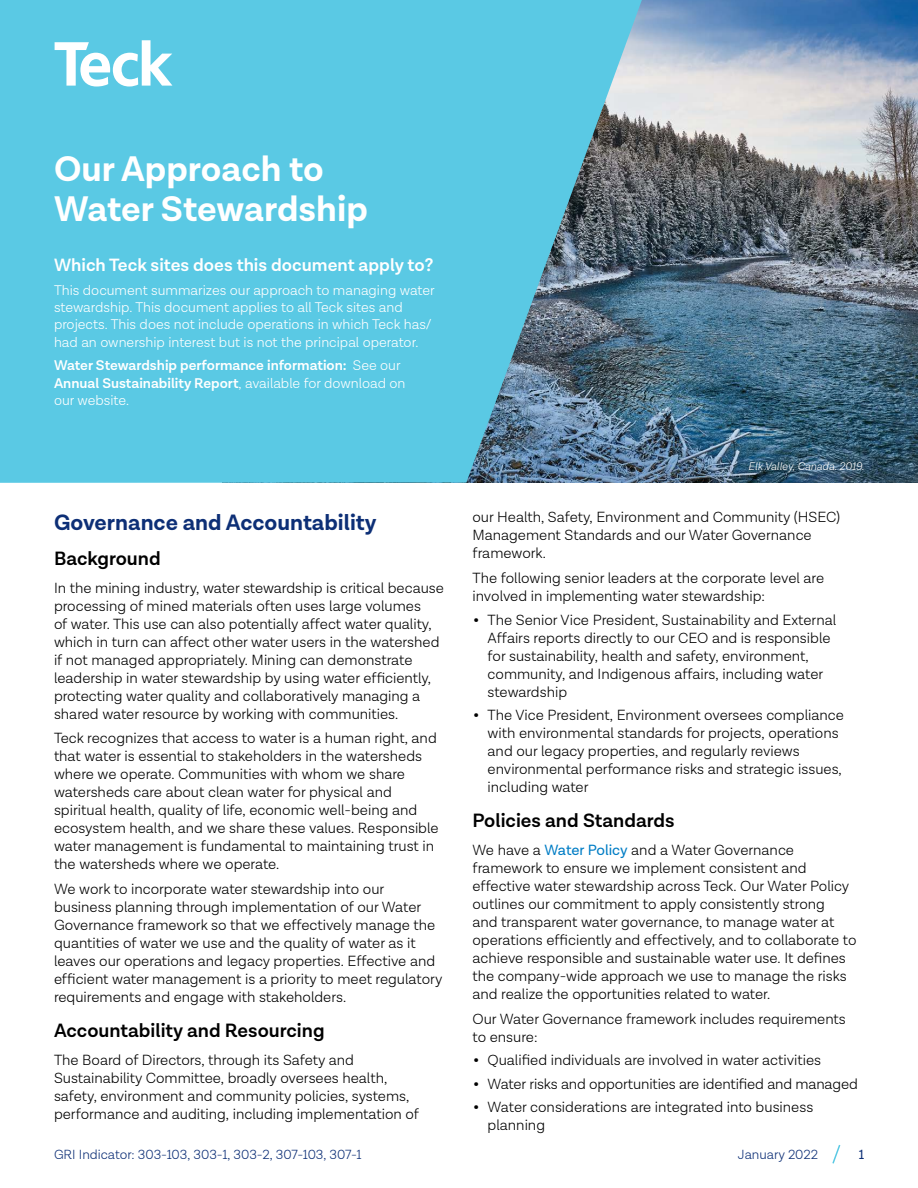
<style>
.page{position:relative;width:918px;height:1188px;background:#fff}
.page>*{position:absolute;margin:0;border:0;box-sizing:border-box;transform-origin:0 0}
.t1{font:700 36px/39.6px "Lota Grotesque";color:#fff}
.t2{font:700 22.5px "Lota Grotesque";color:#0d2f76}
.t3{font:600 19.5px "Lota Grotesque";color:#000}
.t4{font:600 18px "Lota Grotesque";color:#fff}
.t5{font:300 15px/18px "Lota Grotesque";color:#000}
.t6{font:300 14.25px/17.1px "Lota Grotesque";color:#fff}
.t7{font:600 14.25px/17.1px "Lota Grotesque";color:#fff}
.t8{font:300 13.5px "Lota Grotesque";color:#0d2f76}
.t9{font:13.5px "Lota Grotesque";color:#0d2f76}
.t10{font:italic 300 11.25px "Lota Grotesque";color:#fff}
.s1{font-weight:300}
.s2{font-size:22.5px}
.s3{font-weight:400;color:#007dc5}
</style>
<div class="page">
<svg style="left:832px;top:1145px;width:9px;height:19px"></svg>
<img style="left:650px;top:0;width:268px;height:482px">
<svg style="left:0;top:0;width:650px;height:483px;fill:#5ac9e4"></svg>
<svg style="left:55px;top:40px;width:117px;height:47px"></svg>
<h1 class="t1" style="left:54px;top:151px;width:315px">Our Approach to<br>Water Stewardship</h1>
<p class="t4" style="left:54px;top:255px;width:381px">Which Teck sites does this document apply to?</p>
<p class="t6" style="left:54px;top:282px;width:382px">This document summarizes our approach to managing water stewardship. This document applies to all Teck sites and projects. This does not include operations in which Teck has/ had an ownership interest but is not the principal operator.</p>
<p class="t7" style="left:54px;top:358px;width:353px">Water Stewardship performance information: <span class="s1">See our<br></span>Annual Sustainability Report<span class="s1">, available for download on our website.</span></p>
<h2 class="t2" style="left:54px;top:509px;width:324px">Governance and Accountability</h2>
<h3 class="t3" style="left:54px;top:547px;width:108px">Background</h3>
<p class="t5" style="left:54px;top:579px;width:391px">In the mining industry, water stewardship is critical because processing of mined materials often uses large volumes<br>of water. This use can also potentially affect water quality, which in turn can affect other water users in the watershed if not managed appropriately. Mining can demonstrate leadership in water stewardship by using water efficiently, protecting water quality and collaboratively managing a shared water resource by working with communities.</p>
<p class="t5" style="left:54px;top:730px;width:386px">Teck recognizes that access to water is a human right, and that water is essential to stakeholders in the watersheds where we operate. Communities with whom we share watersheds care about clean water for physical and spiritual health, quality of life, economic well-being and ecosystem health, and we share these values. Responsible water management is fundamental to maintaining trust in the watersheds where we operate.</p>
<p class="t5" style="left:54px;top:880px;width:390px">We work to incorporate water stewardship into our business planning through implementation of our Water Governance framework so that we effectively manage the quantities of water we use and the quality of water as it leaves our operations and legacy properties. Effective and efficient water management is a priority to meet regulatory requirements and engage with stakeholders.</p>
<h3 class="t3" style="left:54px;top:1020px;width:272px">Accountability and Resourcing</h3>
<p class="t5" style="left:54px;top:1051px;width:367px">The Board of Directors, through its Safety and Sustainability Committee, broadly oversees health, safety, environment and community policies, systems, performance and auditing, including implementation of</p>
<p class="t8" style="left:54px;top:1147px;width:309px">GRI Indicator: 303-103, 303-1, 303-2, 307-103, 307-1</p>
<p class="t10" style="left:748px;top:460px;width:117px">Elk Valley, Canada. 2019.</p>
<p class="t5" style="left:472px;top:509px;width:369px">our Health, Safety, Environment and Community (HSEC)<br>Management Standards and our Water Governance framework.</p>
<p class="t5" style="left:472px;top:569px;width:353px">The following senior leaders at the corporate level are involved in implementing water stewardship:</p>
<p class="t5" style="left:488px;top:611px;width:350px;text-indent:-15px"><span class="s2">•</span> The Senior Vice President, Sustainability and External Affairs reports directly to our CEO and is responsible for sustainability, health and safety, environment, community, and Indigenous affairs, including water stewardship</p>
<p class="t5" style="left:488px;top:706px;width:358px;text-indent:-15px"><span class="s2">•</span> The Vice President, Environment oversees compliance with environmental standards for projects, operations and our legacy properties, and regularly reviews environmental performance risks and strategic issues, including water</p>
<h3 class="t3" style="left:472px;top:809px;width:204px">Policies and Standards</h3>
<p class="t5" style="left:472px;top:841px;width:386px">We have a <span class="s3">Water Policy</span> and a Water Governance framework to ensure we implement consistent and effective water stewardship across Teck. Our Water Policy outlines our commitment to apply consistently strong<br>and transparent water governance, to manage water at operations efficiently and effectively, and to collaborate to achieve responsible and sustainable water use. It defines the company-wide approach we use to manage the risks and realize the opportunities related to water.</p>
<p class="t5" style="left:472px;top:1010px;width:375px">Our Water Governance framework includes requirements to ensure:</p>
<p class="t5" style="left:472px;top:1051px;width:350px"><span class="s2">•</span> Qualified individuals are involved in water activities</p>
<p class="t5" style="left:472px;top:1075px;width:387px"><span class="s2">•</span> Water risks and opportunities are identified and managed</p>
<p class="t5" style="left:488px;top:1098px;width:327px;text-indent:-15px"><span class="s2">•</span> Water considerations are integrated into business planning</p>
<p class="t8" style="left:738px;top:1147px;width:82px">January 2022</p>
<p class="t9" style="left:859px;top:1147px;width:7px">1</p>
</div>
